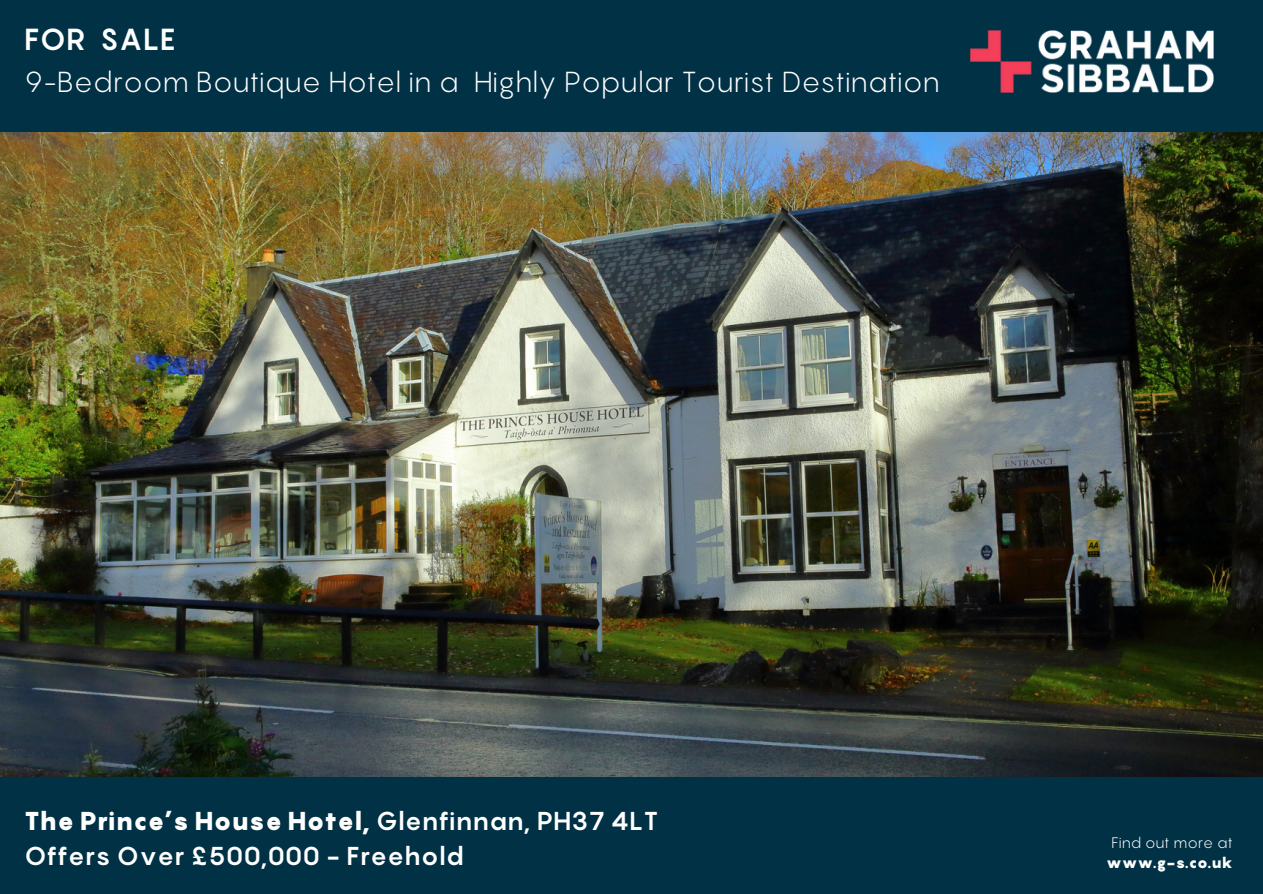
<style>
.page{position:relative;width:1263px;height:894px;background:#fff}
.page>*{position:absolute;margin:0;border:0;box-sizing:border-box;transform-origin:0 0}
.t1{font:700 30px "Pangram";color:#fff}
.t2{font:28.5px "Pangram";color:#fff}
.t3{font:900 25.5px "Pangram";color:#fff}
.t4{font:700 25.5px "Pangram";color:#fff}
.t5{font:15px "Pangram";color:#fff}
.t6{font:900 15px "Pangram";color:#fff}
.s1{font-weight:700}
</style>
<div class="page">
<div style="left:0;top:0;width:1263px;height:132px;background:#003145"></div>
<img style="left:971px;top:30px;width:243px;height:62px">
<img style="left:0;top:132px;width:1263px;height:645px">
<div style="left:0;top:777px;width:1263px;height:116px;background:#003145"></div>
<p class="t1" style="left:24px;top:21px;width:153px">FOR SALE</p>
<p class="t2" style="left:24px;top:64px;width:917px">9-Bedroom Boutique Hotel in a Highly Popular Tourist Destination</p>
<p class="t3" style="left:24px;top:804px;width:636px">The Prince’s House Hotel, <span class="s1">Glenfinnan, PH37 4LT</span></p>
<p class="t4" style="left:24px;top:839px;width:441px">Offers Over £500,000 - Freehold</p>
<p class="t5" style="left:1111px;top:832px;width:123px">Find out more at</p>
<p class="t6" style="left:1106px;top:853px;width:128px">www.g-s.co.uk</p>
</div>
